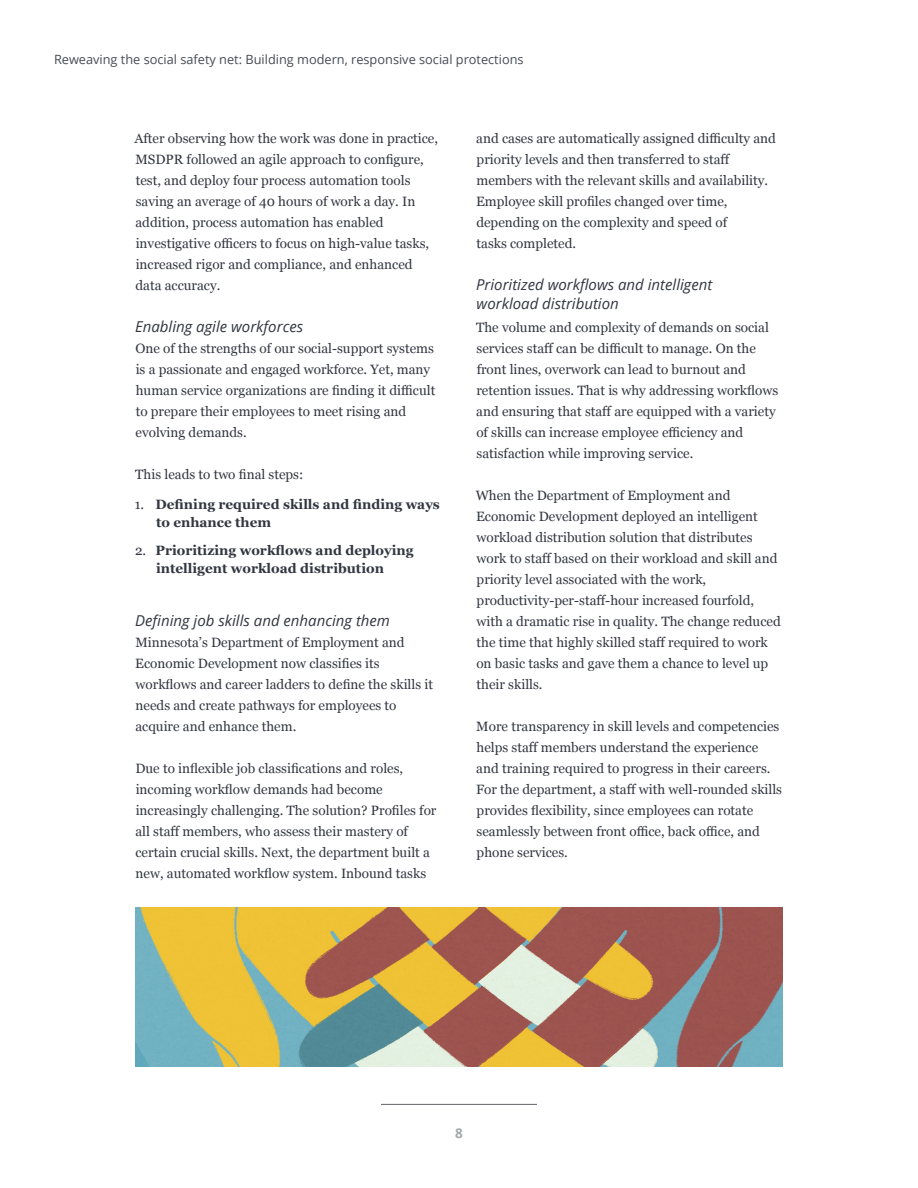
<style>
.page{position:relative;width:918px;height:1188px;background:#fff}
.page>*{position:absolute;margin:0;border:0;box-sizing:border-box;transform-origin:0 0}
.heading4{font:italic 15px/19.5px "Open Sans";color:#323640}
.body-copy{font:13.5px/21px "Georgia";color:#323640}
.t1{font:700 13.5px/18px "Georgia";color:#323640}
.t2{font:700 13.5px "Open Sans";color:#a3a7a9}
.t3{font:12.75px "Open Sans";color:#464b54}
.s1{font-weight:400}
</style>
<div class="page">
<hr style="left:381px;top:1104px;width:156px;height:1px;background:#5f6369">
<img style="left:135px;top:908px;width:648px;height:158px">
<p class="t3" style="left:54px;top:50px;width:471px">Reweaving the social safety net: Building modern, responsive social protections</p>
<p class="body-copy" style="left:134px;top:127px;width:305px">After observing how the work was done in practice, MSDPR followed an agile approach to configure, test, and deploy four process automation tools saving an average of 40 hours of work a day. In addition, process automation has enabled investigative officers to focus on high-value tasks, increased rigor and compliance, and enhanced data accuracy.</p>
<p class="heading4" style="left:135px;top:316px;width:170px">Enabling agile workforces</p>
<p class="body-copy" style="left:135px;top:337px;width:301px">One of the strengths of our social-support systems is a passionate and engaged workforce. Yet, many human service organizations are finding it difficult to prepare their employees to meet rising and evolving demands.</p>
<p class="body-copy" style="left:135px;top:463px;width:170px">This leads to two final steps:</p>
<p class="t1" style="left:156px;top:494px;width:285px;text-indent:-21px"><span class="s1">1.</span> Defining required skills and finding ways to enhance them</p>
<p class="t1" style="left:156px;top:541px;width:259px;text-indent:-21px"><span class="s1">2.</span> Prioritizing workflows and deploying intelligent workload distribution</p>
<p class="heading4" style="left:135px;top:610px;width:256px">Defining job skills and enhancing them</p>
<p class="body-copy" style="left:135px;top:631px;width:299px">Minnesota’s Department of Employment and Economic Development now classifies its workflows and career ladders to define the skills it needs and create pathways for employees to acquire and enhance them.</p>
<p class="body-copy" style="left:135px;top:757px;width:303px">Due to inflexible job classifications and roles, incoming workflow demands had become increasingly challenging. The solution? Profiles for all staff members, who assess their mastery of certain crucial skills. Next, the department built a new, automated workflow system. Inbound tasks</p>
<p class="body-copy" style="left:476px;top:127px;width:301px">and cases are automatically assigned difficulty and priority levels and then transferred to staff members with the relevant skills and availability.<br>Employee skill profiles changed over time, depending on the complexity and speed of<br>tasks completed.</p>
<p class="heading4" style="left:476px;top:274px;width:238px">Prioritized workflows and intelligent workload distribution</p>
<p class="body-copy" style="left:476px;top:316px;width:304px">The volume and complexity of demands on social services staff can be difficult to manage. On the front lines, overwork can lead to burnout and retention issues. That is why addressing workflows and ensuring that staff are equipped with a variety of skills can increase employee efficiency and satisfaction while improving service.</p>
<p class="body-copy" style="left:476px;top:484px;width:306px">When the Department of Employment and Economic Development deployed an intelligent workload distribution solution that distributes work to staff based on their workload and skill and priority level associated with the work, productivity-per-staff-hour increased fourfold, with a dramatic rise in quality. The change reduced the time that highly skilled staff required to work on basic tasks and gave them a chance to level up their skills.</p>
<p class="body-copy" style="left:476px;top:715px;width:308px">More transparency in skill levels and competencies helps staff members understand the experience and training required to progress in their careers.<br>For the department, a staff with well-rounded skills provides flexibility, since employees can rotate seamlessly between front office, back office, and phone services.</p>
<p class="t2" style="left:455px;top:1123px;width:9px">8</p>
</div>
